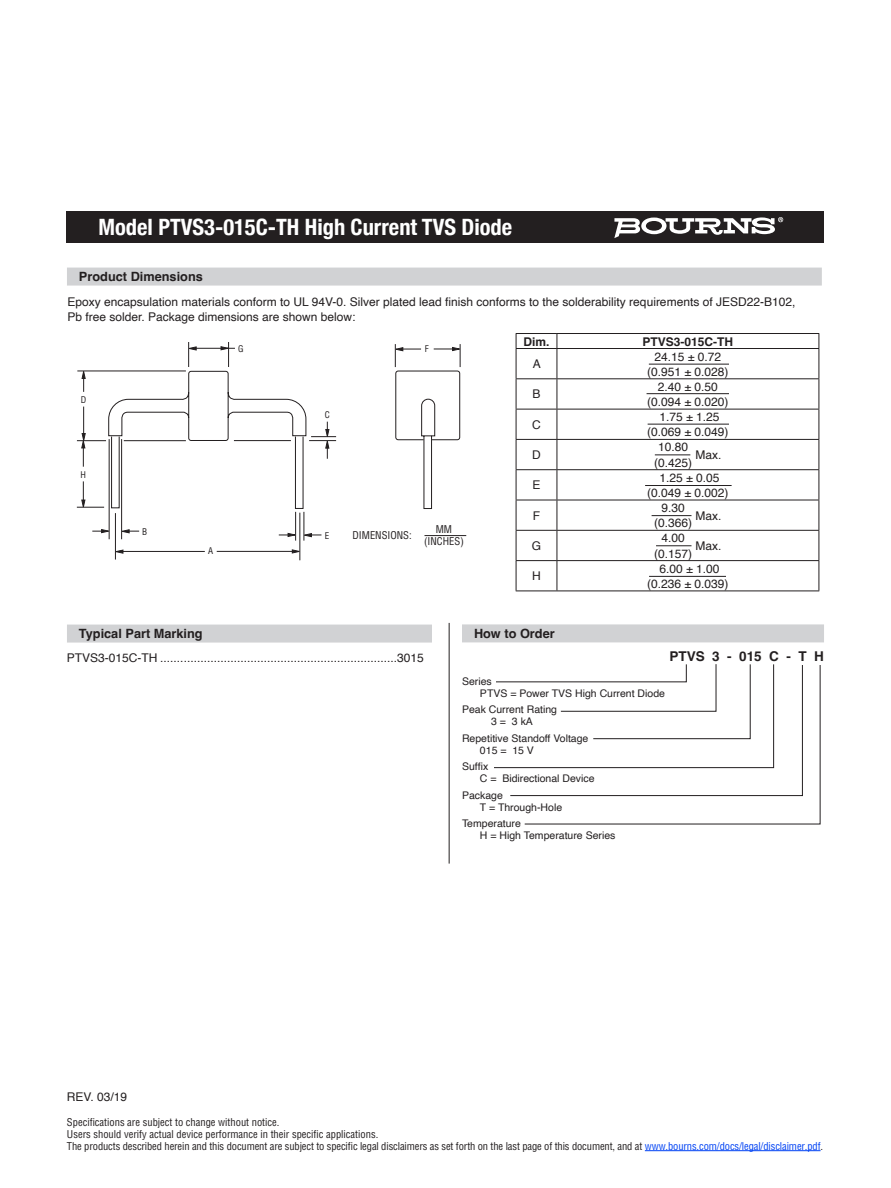
<style>
.page{position:relative;width:891px;height:1188px;background:#fff}
.page>*{position:absolute;margin:0;border:0;box-sizing:border-box;transform-origin:0 0}
.t1{font:700 condensed 22.5px "Helvetica Neue";color:#fff}
.t2{font:700 13.5px "Helvetica";color:#231f20}
.t3{font:700 12.75px "Helvetica";color:#231f20}
.negative_type_header{font:12px/15.3px "Helvetica";color:#231f20;text-align:center}
.t4{font:700 12px "Helvetica";color:#231f20}
.negative_type_header-2{font:condensed 10.5px "Helvetica";letter-spacing:-.01em;color:#231f20}
.t5{font:10.5px/12px "Helvetica";color:#231f20}
.t6{font:condensed 9px "Helvetica";color:#231f20}
.s1{color:#0042f4}
</style>
<div class="page">
<div style="left:67px;top:268px;width:755px;height:18px;background:#d1d2d4"></div>
<div style="left:67px;top:212px;width:757px;height:31px;background:#231f20"></div>
<div style="left:67px;top:625px;width:365px;height:18px;background:#d1d2d4"></div>
<hr style="left:424px;top:535px;width:42px;height:1px;background:#231f20">
<svg style="left:614px;top:217px;width:169px;height:21px"></svg>
<div style="left:462px;top:624px;width:362px;height:18px;background:#d1d2d4"></div>
<hr style="left:449px;top:623px;width:1px;height:241px;background:#231f20">
<hr style="left:516px;top:333px;width:41px;height:1px;background:#231f20">
<hr style="left:557px;top:333px;width:262px;height:1px;background:#231f20">
<hr style="left:516px;top:348px;width:41px;height:1px;background:#231f20">
<svg style="left:516px;top:334px;width:1px;height:44px"></svg>
<hr style="left:557px;top:348px;width:262px;height:1px;background:#231f20">
<svg style="left:557px;top:334px;width:1px;height:44px"></svg>
<svg style="left:819px;top:334px;width:1px;height:44px"></svg>
<hr style="left:516px;top:378px;width:41px;height:1px;background:#231f20">
<hr style="left:516px;top:379px;width:1px;height:30px;background:#231f20">
<hr style="left:557px;top:379px;width:1px;height:30px;background:#231f20">
<hr style="left:819px;top:379px;width:1px;height:30px;background:#231f20">
<hr style="left:516px;top:409px;width:41px;height:1px;background:#231f20">
<hr style="left:516px;top:409px;width:1px;height:30px;background:#231f20">
<hr style="left:557px;top:409px;width:262px;height:1px;background:#231f20">
<hr style="left:557px;top:409px;width:1px;height:30px;background:#231f20">
<hr style="left:819px;top:409px;width:1px;height:30px;background:#231f20">
<hr style="left:516px;top:439px;width:41px;height:1px;background:#231f20">
<svg style="left:516px;top:440px;width:1px;height:29px"></svg>
<svg style="left:557px;top:440px;width:1px;height:29px"></svg>
<svg style="left:819px;top:440px;width:1px;height:29px"></svg>
<hr style="left:516px;top:469px;width:41px;height:1px;background:#231f20">
<hr style="left:516px;top:470px;width:1px;height:30px;background:#231f20">
<hr style="left:557px;top:469px;width:262px;height:1px;background:#231f20">
<hr style="left:557px;top:470px;width:1px;height:30px;background:#231f20">
<hr style="left:819px;top:470px;width:1px;height:30px;background:#231f20">
<hr style="left:516px;top:500px;width:41px;height:1px;background:#231f20">
<hr style="left:516px;top:500px;width:1px;height:30px;background:#231f20">
<hr style="left:557px;top:500px;width:262px;height:1px;background:#231f20">
<hr style="left:557px;top:500px;width:1px;height:30px;background:#231f20">
<hr style="left:819px;top:500px;width:1px;height:30px;background:#231f20">
<hr style="left:557px;top:530px;width:262px;height:1px;background:#231f20">
<svg style="left:557px;top:531px;width:1px;height:29px"></svg>
<svg style="left:819px;top:531px;width:1px;height:29px"></svg>
<hr style="left:557px;top:560px;width:262px;height:1px;background:#231f20">
<hr style="left:557px;top:561px;width:1px;height:30px;background:#231f20">
<hr style="left:819px;top:561px;width:1px;height:30px;background:#231f20">
<hr style="left:557px;top:591px;width:262px;height:1px;background:#231f20">
<hr style="left:557px;top:378px;width:262px;height:1px;background:#231f20">
<hr style="left:557px;top:439px;width:262px;height:1px;background:#231f20">
<hr style="left:516px;top:530px;width:41px;height:1px;background:#231f20">
<svg style="left:516px;top:531px;width:1px;height:29px"></svg>
<hr style="left:516px;top:560px;width:41px;height:1px;background:#231f20">
<hr style="left:516px;top:561px;width:1px;height:30px;background:#231f20">
<hr style="left:516px;top:591px;width:41px;height:1px;background:#231f20">
<hr style="left:649px;top:364px;width:80px;height:1px;background:#231f20">
<hr style="left:655px;top:454px;width:35px;height:1px;background:#231f20">
<hr style="left:645px;top:485px;width:87px;height:1px;background:#231f20">
<hr style="left:652px;top:515px;width:39px;height:1px;background:#231f20">
<hr style="left:656px;top:545px;width:35px;height:1px;background:#231f20">
<hr style="left:647px;top:393px;width:82px;height:1px;background:#231f20">
<hr style="left:648px;top:424px;width:81px;height:1px;background:#231f20">
<hr style="left:649px;top:576px;width:77px;height:1px;background:#231f20">
<svg style="left:524px;top:664px;width:297px;height:161px"></svg>
<hr style="left:645px;top:1150px;width:176px;height:1px;background:#0042f4">
<hr style="left:77px;top:371px;width:109px;height:1px;background:#231f20">
<svg style="left:82px;top:370px;width:4px;height:22px"></svg>
<svg style="left:77px;top:481px;width:27px;height:27px"></svg>
<svg style="left:77px;top:407px;width:29px;height:60px"></svg>
<svg style="left:221px;top:342px;width:9px;height:25px"></svg>
<hr style="left:195px;top:348px;width:40px;height:1px;background:#231f20">
<svg style="left:188px;top:342px;width:9px;height:25px"></svg>
<hr style="left:300px;top:513px;width:1px;height:47px;background:#231f20">
<svg style="left:114px;top:550px;width:9px;height:4px"></svg>
<svg style="left:292px;top:549px;width:9px;height:4px"></svg>
<hr style="left:122px;top:551px;width:83px;height:1px;background:#231f20">
<hr style="left:217px;top:551px;width:78px;height:1px;background:#231f20">
<hr style="left:115px;top:513px;width:1px;height:47px;background:#231f20">
<svg style="left:434px;top:344px;width:27px;height:23px"></svg>
<svg style="left:394px;top:344px;width:27px;height:23px"></svg>
<svg style="left:303px;top:512px;width:18px;height:29px"></svg>
<svg style="left:279px;top:512px;width:18px;height:29px"></svg>
<hr style="left:109px;top:439px;width:1px;height:100px;background:#231f20">
<svg style="left:122px;top:529px;width:17px;height:4px"></svg>
<hr style="left:121px;top:439px;width:1px;height:100px;background:#231f20">
<svg style="left:92px;top:529px;width:18px;height:4px"></svg>
<svg style="left:108px;top:370px;width:352px;height:139px"></svg>
<hr style="left:234px;top:440px;width:57px;height:1px;background:#231f20">
<p class="t1" style="left:98px;top:208px;width:415px">Model PTVS3-015C-TH High Current TVS Diode</p>
<p class="t3" style="left:79px;top:269px;width:125px">Product Dimensions</p>
<p class="negative_type_header" style="left:68px;top:295px;width:729px;line-height:14.4px;text-align:left">Epoxy encapsulation materials conform to UL 94V-0. Silver plated lead finish conforms to the solderability requirements of JESD22-B102,<br>Pb free solder. Package dimensions are shown below:</p>
<p class="t6" style="left:81px;top:394px;width:7px">D</p>
<p class="t6" style="left:81px;top:469px;width:7px">H</p>
<p class="t6" style="left:142px;top:526px;width:7px">B</p>
<p class="t6" style="left:238px;top:343px;width:7px">G</p>
<p class="t6" style="left:208px;top:545px;width:7px">A</p>
<p class="t6" style="left:325px;top:409px;width:7px">C</p>
<p class="t6" style="left:425px;top:343px;width:6px">F</p>
<p class="t6" style="left:325px;top:530px;width:6px">E</p>
<p class="negative_type_header-2" style="left:352px;top:528px;width:61px">DIMENSIONS:</p>
<p class="negative_type_header-2" style="left:436px;top:522px;width:18px">MM</p>
<p class="negative_type_header-2" style="left:424px;top:535px;width:41px">(INCHES)</p>
<p class="t4" style="left:524px;top:334px;width:28px">Dim.</p>
<p class="t4" style="left:643px;top:334px;width:92px">PTVS3-015C-TH</p>
<p class="negative_type_header" style="left:533px;top:357px;width:10px">A</p>
<p class="negative_type_header" style="left:647px;top:349px;width:83px">24.15 ± 0.72 (0.951 ± 0.028)</p>
<p class="negative_type_header" style="left:533px;top:387px;width:10px">B</p>
<p class="negative_type_header" style="left:647px;top:379px;width:83px">2.40 ± 0.50 (0.094 ± 0.020)</p>
<p class="negative_type_header" style="left:532px;top:417px;width:10px">C</p>
<p class="negative_type_header" style="left:647px;top:410px;width:83px">1.75 ± 1.25 (0.069 ± 0.049)</p>
<p class="negative_type_header" style="left:532px;top:448px;width:10px">D</p>
<p class="negative_type_header" style="left:654px;top:440px;width:40px">10.80 (0.425)</p>
<p class="negative_type_header" style="left:696px;top:448px;width:28px">Max.</p>
<p class="negative_type_header" style="left:533px;top:478px;width:10px">E</p>
<p class="negative_type_header" style="left:647px;top:470px;width:83px">1.25 ± 0.05 (0.049 ± 0.002)</p>
<p class="negative_type_header" style="left:533px;top:508px;width:9px">F</p>
<p class="negative_type_header" style="left:654px;top:501px;width:40px">9.30 (0.366)</p>
<p class="negative_type_header" style="left:696px;top:508px;width:28px">Max.</p>
<p class="negative_type_header" style="left:532px;top:538px;width:11px">G</p>
<p class="negative_type_header" style="left:654px;top:531px;width:40px">4.00 (0.157)</p>
<p class="negative_type_header" style="left:696px;top:539px;width:28px">Max.</p>
<p class="negative_type_header" style="left:532px;top:569px;width:10px">H</p>
<p class="negative_type_header" style="left:647px;top:561px;width:83px">6.00 ± 1.00 (0.236 ± 0.039)</p>
<p class="t3" style="left:79px;top:626px;width:125px">Typical Part Marking</p>
<p class="negative_type_header" style="left:67px;top:650px;width:358px">PTVS3-015C-TH .......................................................................3015</p>
<p class="t3" style="left:474px;top:626px;width:82px">How to Order</p>
<p class="t2" style="left:670px;top:648px;width:156px">PTVS 3 - 015 C - T H</p>
<p class="negative_type_header" style="left:67px;top:1090px;width:62px">REV. 03/19</p>
<p class="t5" style="left:480px;top:676px;width:187px;text-indent:-18px">Series<br>PTVS = Power TVS High Current Diode</p>
<p class="t5" style="left:462px;top:704px;width:97px;text-align:center">Peak Current Rating<br>3 = 3 kA</p>
<p class="t5" style="left:480px;top:733px;width:110px;text-indent:-18px">Repetitive Standoff Voltage<br>015 = 15 V</p>
<p class="t5" style="left:480px;top:761px;width:116px;text-indent:-18px">Suffix<br>C = Bidirectional Device</p>
<p class="t5" style="left:480px;top:790px;width:84px;text-indent:-18px">Package<br>T = Through-Hole</p>
<p class="t5" style="left:480px;top:818px;width:137px;text-indent:-18px">Temperature<br>H = High Temperature Series</p>
<p class="negative_type_header-2" style="left:67px;top:1115px;width:214px">Specifications are subject to change without notice.</p>
<p class="negative_type_header-2" style="left:67px;top:1127px;width:313px">Users should verify actual device performance in their specific applications.</p>
<p class="negative_type_header-2" style="left:67px;top:1139px;width:758px">The products described herein and this document are subject to specific legal disclaimers as set forth on the last page of this document, and at <span class="s1">www.bourns.com/docs/legal/disclaimer.pdf</span>.</p>
</div>
